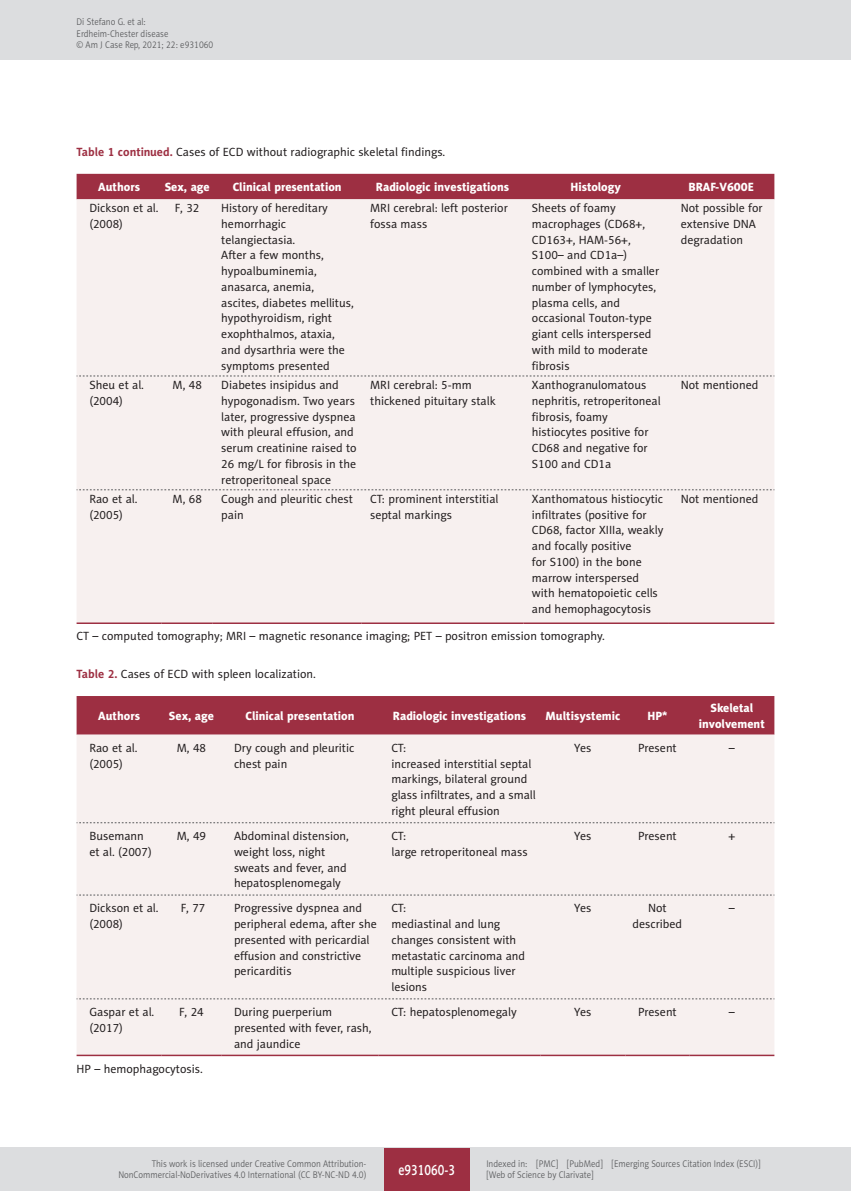
<style>
.page{position:relative;width:851px;height:1191px;background:#fff}
.page>*{position:absolute;margin:0;border:0;box-sizing:border-box;transform-origin:0 0}
.AJCR_e-PAGINA{font:15px "Naomi Sans EFN Medium";color:#fff;scale:.8 1}
.AJCR_Tabela_zawartos{font:12px/15.8px "Naomi Sans EFN";color:#231f20}
.AJCR_Tabela_Head{font:12px/15.8px "Naomi Sans EFN Heavy";color:#fff;text-align:center}
.AJCR_Tabela_tytul{font:12px "Naomi Sans EFN";color:#231f20}
.AJCR_Table_podpis_do{font:12px "Naomi Sans EFN";color:#231f20}
.AJCR_pagina_zywa{font:9.75px/11.2px "Naomi Sans EFN Light";color:#57585a;scale:.9 1}
.AJCR_pagina_sygnatur{font:9.75px "Naomi Sans EFN Light";color:#57585a;scale:.9 1}
.s1{font-weight:700;color:#9d2f42}
</style>
<div class="page">
<div style="left:77px;top:174px;width:697px;height:25px;background:#9d2f42"></div>
<div style="left:77px;top:199px;width:697px;height:423px;background:#f7f0ef"></div>
<svg style="left:77px;top:376px;width:697px;height:1px"></svg>
<svg style="left:77px;top:489px;width:697px;height:1px"></svg>
<hr style="left:77px;top:622px;width:85px;height:2px;background:#9d2f42">
<hr style="left:162px;top:622px;width:51px;height:2px;background:#9d2f42">
<hr style="left:213px;top:622px;width:148px;height:2px;background:#9d2f42">
<hr style="left:361px;top:622px;width:162px;height:2px;background:#9d2f42">
<hr style="left:523px;top:622px;width:145px;height:2px;background:#9d2f42">
<hr style="left:668px;top:622px;width:106px;height:2px;background:#9d2f42">
<div style="left:77px;top:696px;width:697px;height:38px;background:#9d2f42"></div>
<div style="left:77px;top:734px;width:697px;height:320px;background:#f7f0ef"></div>
<svg style="left:77px;top:822px;width:697px;height:1px"></svg>
<svg style="left:77px;top:894px;width:697px;height:1px"></svg>
<svg style="left:77px;top:998px;width:697px;height:1px"></svg>
<hr style="left:77px;top:1054px;width:85px;height:2px;background:#9d2f42">
<hr style="left:162px;top:1054px;width:59px;height:2px;background:#9d2f42">
<hr style="left:221px;top:1054px;width:157px;height:2px;background:#9d2f42">
<hr style="left:378px;top:1054px;width:162px;height:2px;background:#9d2f42">
<hr style="left:540px;top:1054px;width:85px;height:2px;background:#9d2f42">
<hr style="left:625px;top:1054px;width:64px;height:2px;background:#9d2f42">
<hr style="left:689px;top:1054px;width:85px;height:2px;background:#9d2f42">
<div style="left:0;top:0;width:850px;height:60px;background:#dcdddf"></div>
<div style="left:0;top:1148px;width:850px;height:43px;background:#dcdddf"></div>
<div style="left:384px;top:1147px;width:85px;height:43px;background:#9d2f42"></div>
<p class="AJCR_pagina_zywa" style="left:77px;top:16px;width:104px">Di Stefano G. et al:<br>Erdheim-Chester disease</p>
<p class="AJCR_pagina_sygnatur" style="left:77px;top:39px;width:153px">© Am J Case Rep, 2021; 22: e931060</p>
<p class="AJCR_Tabela_tytul" style="left:77px;top:145px;width:370px"><span class="s1">Table 1 continued.</span> Cases of ECD without radiographic skeletal findings.</p>
<p class="AJCR_Tabela_Head" style="left:98px;top:179px;width:43px">Authors</p>
<p class="AJCR_Tabela_Head" style="left:165px;top:179px;width:46px">Sex, age</p>
<p class="AJCR_Tabela_Head" style="left:233px;top:179px;width:110px">Clinical presentation</p>
<p class="AJCR_Tabela_Head" style="left:376px;top:179px;width:135px">Radiologic investigations</p>
<p class="AJCR_Tabela_Head" style="left:570px;top:179px;width:52px">Histology</p>
<p class="AJCR_Tabela_Head" style="left:688px;top:179px;width:67px">BRAF-V600E</p>
<p class="AJCR_Tabela_zawartos" style="left:89px;top:200px;width:71px">Dickson et al.</p>
<p class="AJCR_Tabela_zawartos" style="left:89px;top:216px;width:35px">(2008)</p>
<p class="AJCR_Tabela_zawartos" style="left:175px;top:200px;width:26px">F, 32</p>
<p class="AJCR_Tabela_zawartos" style="left:221px;top:200px;width:134px">History of hereditary hemorrhagic telangiectasia.<br>After a few months, hypoalbuminemia, anasarca, anemia, ascites, diabetes mellitus, hypothyroidism, right exophthalmos, ataxia, and dysarthria were the symptoms presented</p>
<p class="AJCR_Tabela_zawartos" style="left:370px;top:200px;width:139px">MRI cerebral: left posterior fossa mass</p>
<p class="AJCR_Tabela_zawartos" style="left:531px;top:200px;width:129px">Sheets of foamy macrophages (CD68+,<br>CD163+, HAM-56+,<br>S100– and CD1a–) combined with a smaller number of lymphocytes, plasma cells, and occasional Touton-type giant cells interspersed with mild to moderate fibrosis</p>
<p class="AJCR_Tabela_zawartos" style="left:680px;top:200px;width:83px">Not possible for extensive DNA degradation</p>
<p class="AJCR_Tabela_zawartos" style="left:89px;top:377px;width:56px">Sheu et al.</p>
<p class="AJCR_Tabela_zawartos" style="left:89px;top:393px;width:35px">(2004)</p>
<p class="AJCR_Tabela_zawartos" style="left:89px;top:491px;width:50px">Rao et al.</p>
<p class="AJCR_Tabela_zawartos" style="left:89px;top:507px;width:35px">(2005)</p>
<p class="AJCR_Tabela_zawartos" style="left:172px;top:377px;width:31px">M, 48</p>
<p class="AJCR_Tabela_zawartos" style="left:221px;top:377px;width:137px">Diabetes insipidus and hypogonadism. Two years later, progressive dyspnea with pleural effusion, and serum creatinine raised to<br>26 mg/L for fibrosis in the retroperitoneal space</p>
<p class="AJCR_Tabela_zawartos" style="left:370px;top:377px;width:127px">MRI cerebral: 5-mm thickened pituitary stalk</p>
<p class="AJCR_Tabela_zawartos" style="left:531px;top:377px;width:130px">Xanthogranulomatous nephritis, retroperitoneal fibrosis, foamy histiocytes positive for<br>CD68 and negative for<br>S100 and CD1a</p>
<p class="AJCR_Tabela_zawartos" style="left:680px;top:377px;width:79px">Not mentioned</p>
<p class="AJCR_Tabela_zawartos" style="left:172px;top:491px;width:31px">M, 68</p>
<p class="AJCR_Tabela_zawartos" style="left:221px;top:491px;width:133px">Cough and pleuritic chest pain</p>
<p class="AJCR_Tabela_zawartos" style="left:370px;top:491px;width:130px">CT: prominent interstitial septal markings</p>
<p class="AJCR_Tabela_zawartos" style="left:531px;top:491px;width:133px">Xanthomatous histiocytic infiltrates (positive for<br>CD68, factor XIIIa, weakly and focally positive<br>for S100) in the bone marrow interspersed with hematopoietic cells and hemophagocytosis</p>
<p class="AJCR_Tabela_zawartos" style="left:680px;top:491px;width:79px">Not mentioned</p>
<p class="AJCR_Table_podpis_do" style="left:77px;top:629px;width:529px">CT – computed tomography; MRI – magnetic resonance imaging; PET – positron emission tomography.</p>
<p class="AJCR_Tabela_tytul" style="left:77px;top:667px;width:241px"><span class="s1">Table 2.</span> Cases of ECD with spleen localization.</p>
<p class="AJCR_Tabela_Head" style="left:98px;top:707px;width:43px">Authors</p>
<p class="AJCR_Tabela_Head" style="left:169px;top:707px;width:46px">Sex, age</p>
<p class="AJCR_Tabela_Head" style="left:245px;top:707px;width:110px">Clinical presentation</p>
<p class="AJCR_Tabela_Head" style="left:393px;top:707px;width:135px">Radiologic investigations</p>
<p class="AJCR_Tabela_Head" style="left:545px;top:707px;width:76px">Multisystemic</p>
<p class="AJCR_Tabela_Head" style="left:647px;top:707px;width:21px">HP*</p>
<p class="AJCR_Tabela_Head" style="left:698px;top:699px;width:67px">Skeletal involvement</p>
<p class="AJCR_Tabela_zawartos" style="left:89px;top:740px;width:50px">Rao et al.</p>
<p class="AJCR_Tabela_zawartos" style="left:89px;top:756px;width:35px">(2005)</p>
<p class="AJCR_Tabela_zawartos" style="left:177px;top:740px;width:31px">M, 48</p>
<p class="AJCR_Tabela_zawartos" style="left:234px;top:740px;width:122px">Dry cough and pleuritic chest pain</p>
<p class="AJCR_Tabela_zawartos" style="left:391px;top:740px;width:16px">CT:</p>
<p class="AJCR_Tabela_zawartos" style="left:574px;top:740px;width:19px">Yes</p>
<p class="AJCR_Tabela_zawartos" style="left:638px;top:740px;width:40px">Present</p>
<p class="AJCR_Tabela_zawartos" style="left:728px;top:740px;width:7px">–</p>
<p class="AJCR_Tabela_zawartos" style="left:391px;top:756px;width:146px">increased interstitial septal markings, bilateral ground glass infiltrates, and a small right pleural effusion</p>
<p class="AJCR_Tabela_zawartos" style="left:89px;top:828px;width:64px">Busemann et al. (2007)</p>
<p class="AJCR_Tabela_zawartos" style="left:177px;top:828px;width:31px">M, 49</p>
<p class="AJCR_Tabela_zawartos" style="left:234px;top:828px;width:116px">Abdominal distension, weight loss, night sweats and fever, and hepatosplenomegaly</p>
<p class="AJCR_Tabela_zawartos" style="left:391px;top:828px;width:16px">CT:</p>
<p class="AJCR_Tabela_zawartos" style="left:391px;top:844px;width:138px">large retroperitoneal mass</p>
<p class="AJCR_Tabela_zawartos" style="left:89px;top:900px;width:71px">Dickson et al. (2008)</p>
<p class="AJCR_Tabela_zawartos" style="left:181px;top:900px;width:26px">F, 77</p>
<p class="AJCR_Tabela_zawartos" style="left:234px;top:900px;width:144px">Progressive dyspnea and peripheral edema, after she presented with pericardial effusion and constrictive pericarditis</p>
<p class="AJCR_Tabela_zawartos" style="left:391px;top:900px;width:16px">CT:</p>
<p class="AJCR_Tabela_zawartos" style="left:391px;top:916px;width:135px">mediastinal and lung changes consistent with metastatic carcinoma and multiple suspicious liver lesions</p>
<p class="AJCR_Tabela_zawartos" style="left:574px;top:828px;width:19px">Yes</p>
<p class="AJCR_Tabela_zawartos" style="left:638px;top:828px;width:40px">Present</p>
<p class="AJCR_Tabela_zawartos" style="left:728px;top:828px;width:8px">+</p>
<p class="AJCR_Tabela_zawartos" style="left:574px;top:900px;width:19px">Yes</p>
<p class="AJCR_Tabela_zawartos" style="left:632px;top:900px;width:51px;text-align:center">Not described</p>
<p class="AJCR_Tabela_zawartos" style="left:728px;top:900px;width:7px">–</p>
<p class="AJCR_Tabela_zawartos" style="left:89px;top:1004px;width:66px">Gaspar et al.</p>
<p class="AJCR_Tabela_zawartos" style="left:89px;top:1020px;width:35px">(2017)</p>
<p class="AJCR_Tabela_zawartos" style="left:179px;top:1004px;width:26px">F, 24</p>
<p class="AJCR_Tabela_zawartos" style="left:234px;top:1004px;width:139px">During puerperium presented with fever, rash, and jaundice</p>
<p class="AJCR_Tabela_zawartos" style="left:391px;top:1004px;width:127px">CT: hepatosplenomegaly</p>
<p class="AJCR_Tabela_zawartos" style="left:574px;top:1004px;width:19px">Yes</p>
<p class="AJCR_Tabela_zawartos" style="left:638px;top:1004px;width:40px">Present</p>
<p class="AJCR_Tabela_zawartos" style="left:728px;top:1004px;width:7px">–</p>
<p class="AJCR_Table_podpis_do" style="left:77px;top:1062px;width:128px">HP – hemophagocytosis.</p>
<p class="AJCR_pagina_zywa" style="left:118px;top:1158px;width:277px;text-align:right">This work is licensed under Creative Common Attribution-<br>NonCommercial-NoDerivatives 4.0 International (CC BY-NC-ND 4.0)</p>
<p class="AJCR_e-PAGINA" style="left:398px;top:1160px;width:72px">e931060-3</p>
<p class="AJCR_pagina_zywa" style="left:486px;top:1158px;width:306px">Indexed in: [PMC] [PubMed] [Emerging Sources Citation Index (ESCI)] [Web of Science by Clarivate]</p>
</div>
